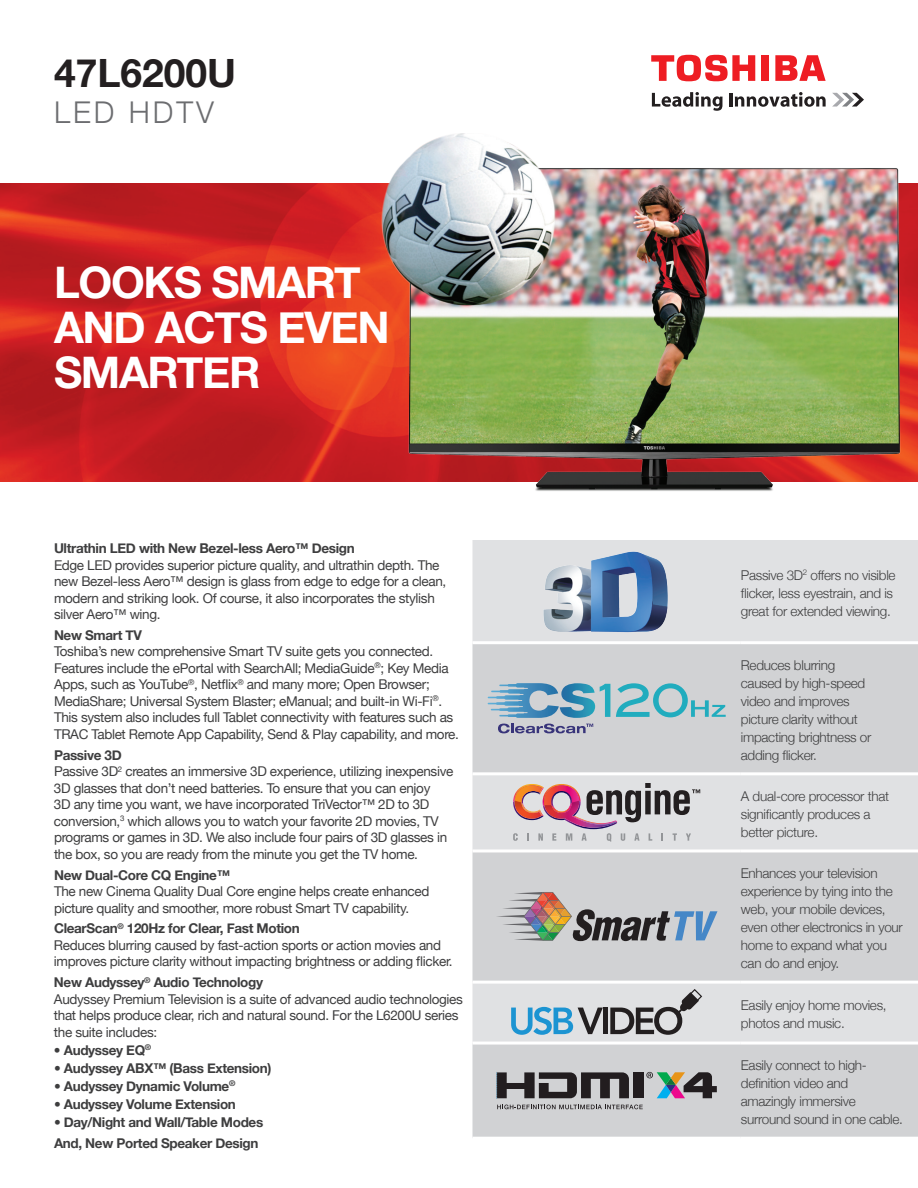
<style>
.page{position:relative;width:918px;height:1188px;background:#fff}
.page>*{position:absolute;margin:0;border:0;box-sizing:border-box;transform-origin:0 0}
.t1{font:700 43.5px/45px "Helvetica Neue";letter-spacing:-.03em;color:#fff}
.t2{font:700 39px "Helvetica Neue";color:#231f20}
.t3{font:300 30px "Helvetica Neue";letter-spacing:.1em;color:#6c6d70}
.t4{font:13.5px/16.5px "Helvetica Neue";letter-spacing:-.025em;color:#3e3e3f}
.t5{font:300 13.5px/18px "Helvetica Neue";letter-spacing:-.02em;color:#3e3e3f}
.t6{font:700 13.5px/20.9px "Helvetica Neue";letter-spacing:-.025em;color:#3e3e3f}
.s1{font-weight:700}
</style>
<div class="page">
<svg style="left:832px;top:93px;width:32px;height:14px"></svg>
<svg style="left:652px;top:92px;width:71px;height:19px"></svg>
<hr style="left:729px;top:93px;width:3px;height:14px;background:#231f20">
<svg style="left:735px;top:92px;width:91px;height:15px"></svg>
<div style="left:762px;top:55px;width:7px;height:26px;background:#ee1d23"></div>
<svg style="left:775px;top:55px;width:51px;height:26px"></svg>
<svg style="left:651px;top:54px;width:104px;height:28px"></svg>
<img style="left:0;top:184px;width:370px;height:298px">
<div style="left:472px;top:540px;width:446px;height:101px;background:#e0e1e3"></div>
<svg style="left:472px;top:644px;width:446px;height:493px;background:#d4d5d7"></svg>
<hr style="left:472px;top:772px;width:269px;height:3px;background:#fff">
<hr style="left:741px;top:772px;width:177px;height:3px;background:#fff">
<hr style="left:472px;top:849px;width:269px;height:3px;background:#fff">
<hr style="left:741px;top:849px;width:177px;height:3px;background:#fff">
<hr style="left:472px;top:981px;width:269px;height:3px;background:#fff">
<hr style="left:741px;top:981px;width:177px;height:3px;background:#fff">
<hr style="left:472px;top:1042px;width:269px;height:3px;background:#fff">
<hr style="left:741px;top:1042px;width:177px;height:3px;background:#fff">
<img style="left:540px;top:547px;width:133px;height:89px">
<svg style="left:600px;top:684px;width:10px;height:33px"></svg>
<svg style="left:616px;top:683px;width:110px;height:34px;background:#97c5cc"></svg>
<svg style="left:498px;top:724px;width:95px;height:9px"></svg>
<svg style="left:488px;top:683px;width:96px;height:35px;background:#7eaac4"></svg>
<img style="left:513px;top:783px;width:187px;height:59px">
<svg style="left:496px;top:892px;width:222px;height:49px;background:#a6a6a7"></svg>
<svg style="left:511px;top:1007px;width:92px;height:28px;background:#8bb4ca"></svg>
<div style="left:603px;top:1008px;width:5px;height:26px;background:#231f20"></div>
<svg style="left:610px;top:989px;width:92px;height:46px;background:#aaa9ab"></svg>
<div style="left:633px;top:1072px;width:10px;height:26px;background:#221d1f"></div>
<svg style="left:497px;top:1105px;width:146px;height:4px"></svg>
<svg style="left:646px;top:1072px;width:71px;height:26px;background:#858889"></svg>
<svg style="left:496px;top:1072px;width:133px;height:27px;background:#666366"></svg>
<img style="left:370px;top:133px;width:548px;height:358px">
<h2 class="t2" style="left:54px;top:38px;width:184px">47L6200U</h2>
<h3 class="t3" style="left:54px;top:88px;width:161px">LED HDTV</h3>
<h1 class="t1" style="left:54px;top:257px;width:337px">Looks smart and acts even smarter</h1>
<p class="t6" style="left:54px;top:537px;width:302px">Ultrathin LED with New Bezel-less Aero™ Design</p>
<p class="t4" style="left:54px;top:556px;width:394px">Edge LED provides superior picture quality, and ultrathin depth. The new Bezel-less Aero™ design is glass from edge to edge for a clean, modern and striking look. Of course, it also incorporates the stylish silver Aero™ wing.</p>
<p class="t6" style="left:54px;top:624px;width:81px">New Smart TV</p>
<p class="t4" style="left:54px;top:642px;width:406px">Toshiba’s new comprehensive Smart TV suite gets you connected.<br>Features include the ePortal with SearchAll; MediaGuide<sup>®</sup>; Key Media Apps, such as YouTube<sup>®</sup>, Netflix<sup>®</sup> and many more; Open Browser; MediaShare; Universal System Blaster; eManual; and built-in Wi-Fi<sup>®</sup>.<br>This system also includes full Tablet connectivity with features such as TRAC Tablet Remote App Capability, Send &amp; Play capability, and more.</p>
<p class="t4" style="left:54px;top:746px;width:401px"><span class="s1">Passive 3D<br></span>Passive 3D<sup>2</sup> creates an immersive 3D experience, utilizing inexpensive 3D glasses that don’t need batteries. To ensure that you can enjoy<br>3D any time you want, we have incorporated TriVector™ 2D to 3D conversion,<sup>3</sup> which allows you to watch your favorite 2D movies, TV programs or games in 3D. We also include four pairs of 3D glasses in the box, so you are ready from the minute you get the TV home.</p>
<p class="t6" style="left:54px;top:864px;width:178px">New Dual-Core CQ Engine™</p>
<p class="t4" style="left:54px;top:882px;width:377px">The new Cinema Quality Dual Core engine helps create enhanced picture quality and smoother, more robust Smart TV capability.</p>
<p class="t4" style="left:54px;top:919px;width:400px"><span class="s1">ClearScan</span><sup>®</sup> <span class="s1">120Hz for Clear, Fast Motion<br></span>Reduces blurring caused by fast-action sports or action movies and improves picture clarity without impacting brightness or adding flicker.</p>
<p class="t4" style="left:54px;top:973px;width:410px"><span class="s1">New Audyssey</span><sup>®</sup> <span class="s1">Audio Technology<br></span>Audyssey Premium Television is a suite of advanced audio technologies that helps produce clear, rich and natural sound. For the L6200U series the suite includes:</p>
<p class="t6" style="left:54px;top:1039px;width:99px">• Audyssey EQ<sup>®</sup></p>
<p class="t6" style="left:54px;top:1057px;width:219px">• Audyssey ABX™ (Bass Extension)</p>
<p class="t6" style="left:54px;top:1075px;width:183px">• Audyssey Dynamic Volume<sup>®</sup></p>
<p class="t6" style="left:54px;top:1093px;width:183px">• Audyssey Volume Extension</p>
<p class="t6" style="left:54px;top:1111px;width:211px">• Day/Night and Wall/Table Modes<br>And, New Ported Speaker Design</p>
<p class="t5" style="left:741px;top:565px;width:156px">Passive 3D<sup>2</sup> offers no visible flicker, less eyestrain, and is great for extended viewing.</p>
<p class="t5" style="left:741px;top:655px;width:132px">Reduces blurring caused by high-speed video and improves picture clarity without impacting brightness or adding flicker.</p>
<p class="t5" style="left:741px;top:786px;width:150px">A dual-core processor that significantly produces a better picture.</p>
<p class="t5" style="left:741px;top:864px;width:163px">Enhances your television experience by tying into the web, your mobile devices, even other electronics in your home to expand what you can do and enjoy.</p>
<p class="t5" style="left:741px;top:996px;width:147px">Easily enjoy home movies, photos and music.</p>
<p class="t5" style="left:741px;top:1056px;width:163px">Easily connect to high&shy;definition video and amazingly immersive surround sound in one cable.</p>
</div>
